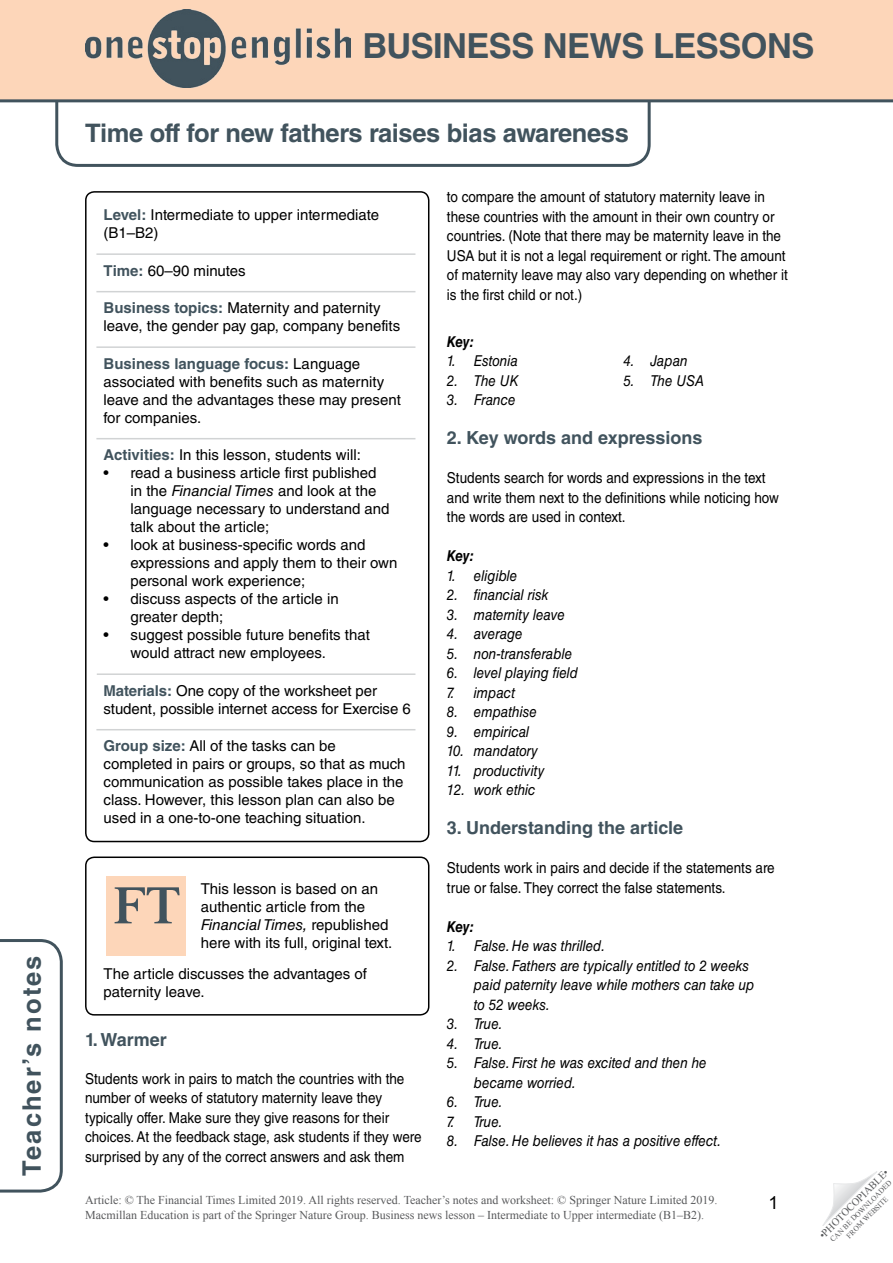
<style>
.page{position:relative;width:893px;height:1263px;background:#fff}
.page>*{position:absolute;margin:0;border:0;box-sizing:border-box;transform-origin:0 0}
.t1{font:700 34.5px "Helvetica LT Std";letter-spacing:-.015em;color:#41535d}
.t2{font:700 25.5px "Helvetica LT Std";letter-spacing:-.015em;color:#41535d}
.t3{font:700 25.5px "Helvetica LT Std";letter-spacing:.08em;color:#41535d}
.TN__Title{font:700 18px "Helvetica LT Std";color:#41535d}
.t4{font:18px "Arial";color:#000}
.TN__Body_text{font:15px/19.5px "Helvetica LT Std";color:#000;scale:.9 1}
.TN__Info_box_-_body{font:15px/18px "Helvetica LT Std";color:#000}
.t5{font:italic 15px/19.5px "Helvetica LT Std";color:#000;scale:.9 1}
.TN__Body_text-2{font:15px/18px "Helvetica LT Std";color:#000}
.TN__FT_box_body{font:15px/18px "Helvetica LT Std";color:#000}
.TN__Key_title{font:italic 700 15px "Helvetica LT Std";letter-spacing:-.02em;color:#000;scale:.9 1}
.t6{font:12px/14.4px "Times New Roman";color:#58595b}
.t7{font:10.5px "Times New Roman";color:#58595b}
.t8{font:7.5px/9px "Times New Roman";color:#58595b;text-align:center}
.s1{font-weight:700;color:#41535d}
.s2{font-style:italic}
</style>
<div class="page">
<svg style="left:54px;top:102px;width:598px;height:65px"></svg>
<svg style="left:822px;top:1171px;width:55px;height:55px"></svg>
<div style="left:0;top:0;width:893px;height:101px;background:#fdd6b9"></div>
<hr style="left:0;top:99px;width:893px;height:3px;background:#41535d">
<img style="left:86px;top:10px;width:265px;height:78px">
<svg style="left:0;top:939px;width:63px;height:254px"></svg>
<hr style="left:96px;top:253px;width:319px;height:2px;background:#d1d3d4">
<hr style="left:96px;top:291px;width:319px;height:1px;background:#d1d3d4">
<hr style="left:96px;top:346px;width:319px;height:2px;background:#d1d3d4">
<hr style="left:96px;top:438px;width:319px;height:1px;background:#d1d3d4">
<hr style="left:97px;top:673px;width:318px;height:2px;background:#d1d3d4">
<hr style="left:96px;top:729px;width:319px;height:1px;background:#d1d3d4">
<div style="left:85px;top:191px;width:344px;height:651px;border:2px solid #000;border-radius:9px"></div>
<div style="left:85px;top:856px;width:344px;height:159px;border:2px solid #000;border-radius:9px"></div>
<div style="left:106px;top:876px;width:80px;height:80px;background:#fdd6b9"></div>
<svg style="left:115px;top:887px;width:65px;height:36px"></svg>
<h2 class="t3" style="left:16px;top:1176px;width:222px;rotate:-90deg">Teacher’s notes</h2>
<h1 class="t1" style="left:362px;top:25px;width:453px">BUSINESS NEWS LESSONS</h1>
<h2 class="t2" style="left:85px;top:118px;width:545px">Time off for new fathers raises bias awareness</h2>
<p class="TN__Info_box_-_body" style="left:104px;top:206px;width:277px"><span class="s1">Level:</span> Intermediate to upper intermediate (B1–B2)</p>
<p class="TN__Info_box_-_body" style="left:104px;top:262px;width:144px"><span class="s1">Time:</span> 60–90 minutes</p>
<p class="TN__Info_box_-_body" style="left:104px;top:299px;width:298px"><span class="s1">Business topics:</span> Maternity and paternity leave, the gender pay gap, company benefits</p>
<p class="TN__Info_box_-_body" style="left:104px;top:355px;width:299px"><span class="s1">Business language focus:</span> Language associated with benefits such as maternity leave and the advantages these may present for companies.</p>
<p class="TN__Info_box_-_body" style="left:104px;top:446px;width:259px"><span class="s1">Activities:</span> In this lesson, students will:</p>
<p class="TN__Body_text-2" style="left:131px;top:464px;width:261px;text-indent:-27px">• read a business article first published in the <span class="s2">Financial Times</span> and look at the language necessary to understand and talk about the article;</p>
<p class="TN__Body_text-2" style="left:131px;top:536px;width:268px;text-indent:-27px">• look at business-specific words and expressions and apply them to their own personal work experience;</p>
<p class="TN__Body_text-2" style="left:131px;top:590px;width:210px;text-indent:-27px">• discuss aspects of the article in greater depth;</p>
<p class="TN__Body_text-2" style="left:131px;top:626px;width:241px;text-indent:-27px">• suggest possible future benefits that would attract new employees.</p>
<p class="TN__Info_box_-_body" style="left:104px;top:682px;width:309px"><span class="s1">Materials:</span> One copy of the worksheet per student, possible internet access for Exercise 6</p>
<p class="TN__Info_box_-_body" style="left:104px;top:737px;width:304px"><span class="s1">Group size:</span> All of the tasks can be completed in pairs or groups, so that as much communication as possible takes place in the class. However, this lesson plan can also be used in a one-to-one teaching situation.</p>
<p class="TN__FT_box_body" style="left:201px;top:880px;width:193px">This lesson is based on an authentic article from the<br><span class="s2">Financial Times,</span> republished here with its full, original text.</p>
<p class="TN__FT_box_body" style="left:104px;top:965px;width:265px">The article discusses the advantages of paternity leave.</p>
<p class="TN__Title" style="left:85px;top:1029px;width:83px">1. Warmer</p>
<p class="TN__Body_text" style="left:85px;top:1069px;width:375px">Students work in pairs to match the countries with the number of weeks of statutory maternity leave they typically offer. Make sure they give reasons for their choices. At the feedback stage, ask students if they were surprised by any of the correct answers and ask them</p>
<p class="TN__Body_text" style="left:447px;top:187px;width:380px">to compare the amount of statutory maternity leave in these countries with the amount in their own country or countries. (Note that there may be maternity leave in the USA but it is not a legal requirement or right. The amount of maternity leave may also vary depending on whether it is the first child or not.)</p>
<p class="TN__Key_title" style="left:447px;top:332px;width:32px">Key:</p>
<p class="t5" style="left:447px;top:351px;width:80px">1. Estonia</p>
<p class="t5" style="left:447px;top:370px;width:81px">2. The UK</p>
<p class="t5" style="left:447px;top:390px;width:78px">3. France</p>
<p class="t5" style="left:623px;top:351px;width:73px">4. Japan</p>
<p class="t5" style="left:623px;top:370px;width:91px">5. The USA</p>
<p class="TN__Title" style="left:447px;top:427px;width:257px">2. Key words and expressions</p>
<p class="TN__Body_text" style="left:447px;top:468px;width:370px">Students search for words and expressions in the text and write them next to the definitions while noticing how the words are used in context.</p>
<p class="TN__Key_title" style="left:447px;top:547px;width:32px">Key:</p>
<p class="t5" style="left:447px;top:565px;width:80px">1. eligible</p>
<p class="t5" style="left:447px;top:585px;width:115px">2. financial risk</p>
<p class="t5" style="left:447px;top:604px;width:133px">3. maternity leave</p>
<p class="t5" style="left:447px;top:624px;width:86px">4. average</p>
<p class="t5" style="left:447px;top:643px;width:141px">5. non-transferable</p>
<p class="t5" style="left:447px;top:663px;width:147px">6. level playing field</p>
<p class="t5" style="left:447px;top:682px;width:77px">7. impact</p>
<p class="t5" style="left:447px;top:702px;width:102px">8. empathise</p>
<p class="t5" style="left:447px;top:721px;width:93px">9. empirical</p>
<p class="t5" style="left:447px;top:741px;width:103px">10. mandatory</p>
<p class="t5" style="left:447px;top:760px;width:110px">11. productivity</p>
<p class="t5" style="left:447px;top:780px;width:100px">12. work ethic</p>
<p class="TN__Title" style="left:447px;top:817px;width:238px">3. Understanding the article</p>
<p class="TN__Body_text" style="left:447px;top:858px;width:366px">Students work in pairs and decide if the statements are true or false. They correct the false statements.</p>
<p class="TN__Key_title" style="left:447px;top:917px;width:32px">Key:</p>
<p class="t5" style="left:447px;top:936px;width:177px">1. False. He was thrilled.</p>
<p class="t5" style="left:474px;top:955px;width:313px;text-indent:-27px">2. False. Fathers are typically entitled to 2 weeks paid paternity leave while mothers can take up to 52 weeks.</p>
<p class="t5" style="left:447px;top:1014px;width:63px">3. True.</p>
<p class="t5" style="left:447px;top:1033px;width:63px">4. True.</p>
<p class="t5" style="left:474px;top:1053px;width:260px;text-indent:-27px">5. False. First he was excited and then he became worried.</p>
<p class="t5" style="left:447px;top:1092px;width:63px">6. True.</p>
<p class="t5" style="left:447px;top:1111px;width:63px">7. True.</p>
<p class="t5" style="left:447px;top:1131px;width:306px">8. False. He believes it has a positive effect.</p>
<p class="t6" style="left:85px;top:1193px;width:634px">Article: © The Financial Times Limited 2019. All rights reserved. Teacher’s notes and worksheet: © Springer Nature Limited 2019.<br>Macmillan Education is part of the Springer Nature Group. Business news lesson – Intermediate to Upper intermediate (B1–B2).</p>
<p class="t4" style="left:769px;top:1191px;width:12px">1</p>
<p class="t7" style="left:816px;top:1232px;width:95px;rotate:-45deg">•PHOTOCOPIABLE•</p>
<p class="t8" style="left:828px;top:1237px;width:85px;rotate:-45deg">CAN BE DOWNLOADED<br>FROM WEBSITE</p>
</div>
